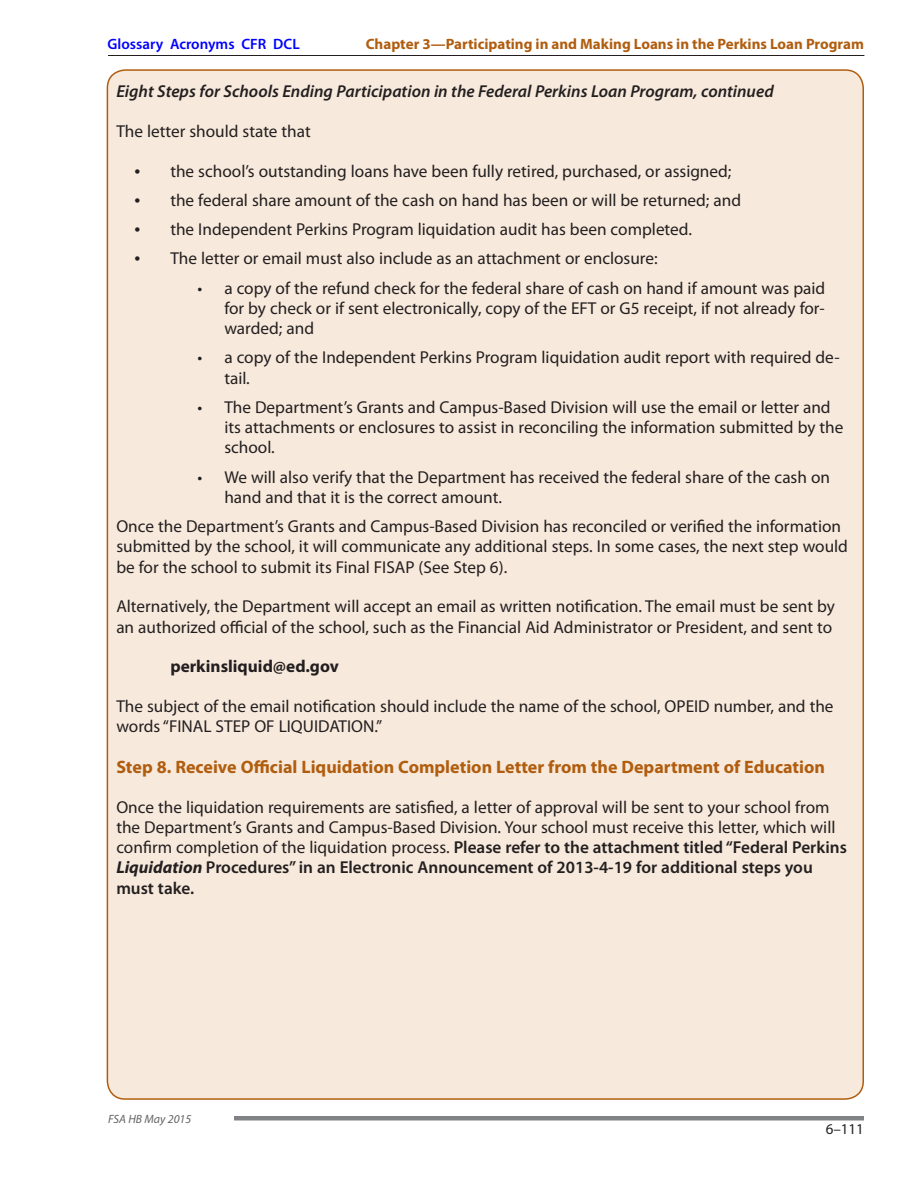
<style>
.page{position:relative;width:918px;height:1188px;background:#fff}
.page>*{position:absolute;margin:0;border:0;box-sizing:border-box;transform-origin:0 0}
.Boxed_Subhead__ID{font:700 18px "Myriad Pro";color:#b05d0f}
.Boxed_Text_No_Indent{font:17.25px/20.2px "Myriad Pro";color:#231f20}
.Boxed_list_2_Bullete{font:17.25px/20.2px "Myriad Pro";color:#231f20}
.Boxed_List_1_Bullete{font:17.25px "Myriad Pro";color:#231f20}
.Boxed_Text_No_Indent-2{font:italic 600 17.25px "Myriad Pro";color:#231f20}
.Boxed_Text_No_Indent-3{font:700 17.25px "Myriad Pro";color:#231f20}
.t1{font:700 15px "Myriad Pro";color:#b05d0f}
.t2{font:600 15px "Myriad Pro";color:#00f}
.t3{font:15px "Myriad Pro";color:#231f20}
.t4{font:italic 12px "Myriad Pro";color:#636366}
.s1{font-size:21px}
.s2{font-weight:600}
.s3{font-weight:700;font-style:italic}
</style>
<div class="page">
<hr style="left:234px;top:1116px;width:630px;height:4px;background:#808285">
<hr style="left:108px;top:55px;width:756px;height:1px;background:#231f20">
<div style="left:107px;top:70px;width:756px;height:1029px;background:#f7e9db;border-radius:18px"></div>
<p class="t2" style="left:108px;top:34px;width:194px">Glossary Acronyms CFR DCL</p>
<p class="Boxed_Text_No_Indent-2" style="left:116px;top:80px;width:659px">Eight Steps for Schools Ending Participation in the Federal Perkins Loan Program, continued</p>
<p class="Boxed_Text_No_Indent" style="left:116px;top:121px;width:196px">The letter should state that</p>
<p class="Boxed_List_1_Bullete" style="left:134px;top:160px;width:599px"><span class="s1">•</span> the school’s outstanding loans have been fully retired, purchased, or assigned;</p>
<p class="Boxed_List_1_Bullete" style="left:134px;top:190px;width:608px"><span class="s1">•</span> the federal share amount of the cash on hand has been or will be returned; and</p>
<p class="Boxed_List_1_Bullete" style="left:134px;top:219px;width:559px"><span class="s1">•</span> the Independent Perkins Program liquidation audit has been completed.</p>
<p class="Boxed_List_1_Bullete" style="left:134px;top:248px;width:525px"><span class="s1">•</span> The letter or email must also include as an attachment or enclosure:</p>
<p class="Boxed_list_2_Bullete" style="left:224px;top:278px;width:602px;text-align:justify;text-indent:-27px">• a copy of the refund check for the federal share of cash on hand if amount was paid for by check or if sent electronically, copy of the EFT or G5 receipt, if not already for&shy;warded; and</p>
<p class="Boxed_list_2_Bullete" style="left:224px;top:347px;width:617px;text-indent:-27px">• a copy of the Independent Perkins Program liquidation audit report with required de&shy;tail.</p>
<p class="Boxed_list_2_Bullete" style="left:224px;top:397px;width:621px;text-indent:-27px">• The Department’s Grants and Campus-Based Division will use the email or letter and its attachments or enclosures to assist in reconciling the information submitted by the school.</p>
<p class="Boxed_list_2_Bullete" style="left:224px;top:467px;width:607px;text-indent:-27px">• We will also verify that the Department has received the federal share of the cash on hand and that it is the correct amount.</p>
<p class="Boxed_Text_No_Indent" style="left:116px;top:516px;width:733px">Once the Department’s Grants and Campus-Based Division has reconciled or verified the information submitted by the school, it will communicate any additional steps. In some cases, the next step would be for the school to submit its Final FISAP (See Step 6).</p>
<p class="Boxed_Text_No_Indent" style="left:116px;top:596px;width:720px">Alternatively, the Department will accept an email as written notification. The email must be sent by an authorized official of the school, such as the Financial Aid Administrator or President, and sent to</p>
<p class="Boxed_Text_No_Indent-3" style="left:170px;top:655px;width:170px">perkinsliquid@ed.gov</p>
<p class="Boxed_Text_No_Indent" style="left:116px;top:696px;width:719px">The subject of the email notification should include the name of the school, OPEID number, and the words “FINAL STEP OF LIQUIDATION.”</p>
<p class="Boxed_Subhead__ID" style="left:116px;top:755px;width:710px">Step 8. Receive Official Liquidation Completion Letter from the Department of Education</p>
<p class="Boxed_Text_No_Indent" style="left:116px;top:797px;width:732px">Once the liquidation requirements are satisfied, a letter of approval will be sent to your school from the Department’s Grants and Campus-Based Division. Your school must receive this letter, which will confirm completion of the liquidation process. <span class="s2">Please refer to the attachment titled “Federal Perkins </span><span class="s3">Liquidation</span> <span class="s2">Procedures” in an Electronic Announcement of 2013-4-19 for additional steps you must take.</span></p>
<p class="t1" style="left:366px;top:34px;width:500px">Chapter 3—Participating in and Making Loans in the Perkins Loan Program</p>
<p class="t4" style="left:108px;top:1111px;width:85px">FSA HB May 2015</p>
<p class="t3" style="left:826px;top:1120px;width:40px">6–111</p>
</div>
